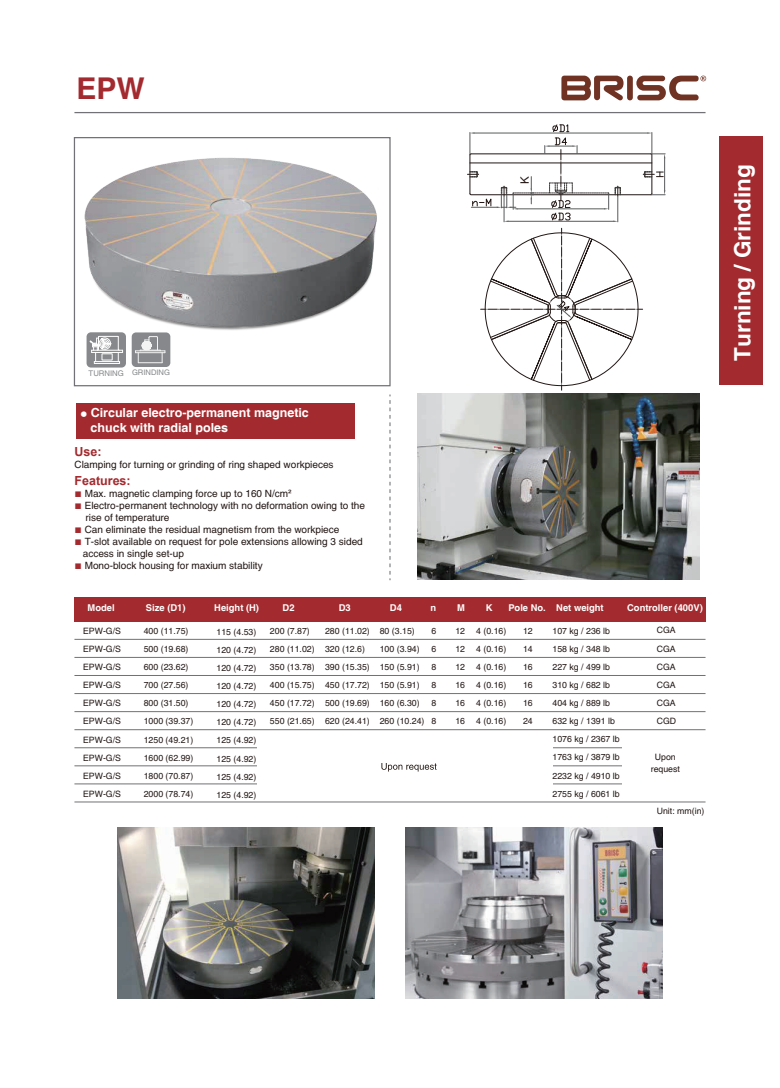
<style>
.page{position:relative;width:780px;height:1088px;background:#fff}
.page>*{position:absolute;margin:0;border:0;box-sizing:border-box;transform-origin:0 0}
.t1{font:700 30px "Helvetica";color:#a32a2e}
.t2{font:700 22.5px "Helvetica";color:#fff}
.t3{font:700 12.5px/15px "Helvetica";color:#fff}
.t4{font:700 12.5px "Arial";color:#a32a2e}
.t5{font:11.5px "Arial";color:#211613}
.t6{font:10px/12px "Helvetica Cyr Upright";color:#211613}
.t7{font:700 9.38px "Helvetica";color:#fff}
.t8{font:8.75px/18.1px "Helvetica Cyr Upright";color:#211613;text-align:justify}
.t9{font:8.75px/12.5px "Helvetica";color:#211613;text-align:center}
.t10{font:7.62px "Helvetica Cyr Upright";color:#86888b}
.s1{font-size:7.75px}
.s2{font-family:"Adobe Song Std";font-weight:300;font-size:7.5px}
.s3{font-family:"Adobe Song Std";font-weight:300;font-size:7.5px;color:#a32a2e}
.s4{font-family:"Arial";color:#221713}
</style>
<div class="page">
<hr style="left:74px;top:112px;width:631px;height:1px;background:#727276">
<div style="left:74px;top:597px;width:631px;height:25px;background:#a32a2e"></div>
<hr style="left:74px;top:639px;width:631px;height:1px;background:#727276">
<hr style="left:74px;top:657px;width:631px;height:1px;background:#727276">
<hr style="left:74px;top:675px;width:631px;height:1px;background:#727276">
<hr style="left:74px;top:711px;width:631px;height:1px;background:#727276">
<hr style="left:74px;top:747px;width:631px;height:1px;background:#727276">
<hr style="left:74px;top:729px;width:631px;height:1px;background:#727276">
<hr style="left:74px;top:783px;width:631px;height:1px;background:#727276">
<hr style="left:74px;top:693px;width:631px;height:1px;background:#727276">
<hr style="left:74px;top:765px;width:631px;height:1px;background:#727276">
<svg style="left:389px;top:394px;width:1px;height:186px"></svg>
<div style="left:76px;top:403px;width:279px;height:35px;background:#a32a2e"></div>
<img style="left:79px;top:137px;width:312px;height:204px">
<img style="left:417px;top:393px;width:282px;height:186px">
<div style="left:257px;top:736px;width:295px;height:69px;background:#fff"></div>
<svg style="left:381px;top:763px;width:55px;height:8px"></svg>
<div style="left:622px;top:736px;width:85px;height:69px;background:#fff"></div>
<hr style="left:74px;top:802px;width:631px;height:1px;background:#727276">
<img style="left:405px;top:827px;width:257px;height:172px">
<img style="left:118px;top:827px;width:257px;height:171px">
<div style="left:87px;top:332px;width:39px;height:35px;background:#86888b;border-radius:4px"></div>
<svg style="left:90px;top:336px;width:33px;height:28px"></svg>
<div style="left:132px;top:332px;width:38px;height:35px;background:#86888b;border-radius:4px"></div>
<svg style="left:135px;top:336px;width:31px;height:27px"></svg>
<svg style="left:480px;top:228px;width:162px;height:162px"></svg>
<svg style="left:467px;top:124px;width:198px;height:98px"></svg>
<svg style="left:561px;top:76px;width:145px;height:25px"></svg>
<div style="left:719px;top:137px;width:43px;height:248px;background:#a32a2e"></div>
<h1 class="t1" style="left:76px;top:71px;width:70px">EPW</h1>
<p class="t10" style="left:89px;top:368px;width:83px"><span class="s1">TURNING</span> GRINDING</p>
<h3 class="t3" style="left:90px;top:405px;width:220px;text-indent:-10px"><span class="s2">●</span> Circular electro-permanent magnetic chuck with radial poles</h3>
<h3 class="t4" style="left:74px;top:442px;width:29px">Use:</h3>
<p class="t6" style="left:74px;top:458px;width:260px">Clamping for turning or grinding of ring shaped workpieces</p>
<h3 class="t4" style="left:74px;top:472px;width:58px">Features:</h3>
<p class="t6" style="left:74px;top:488px;width:219px"><span class="s3">■</span> Max. magnetic clamping force up to 160 N/cm<span class="s4">²</span></p>
<p class="t6" style="left:86px;top:500px;width:281px;text-indent:-11px"><span class="s3">■</span> Electro-permanent technology with no deformation owing to the rise of temperature</p>
<p class="t6" style="left:74px;top:524px;width:266px"><span class="s3">■</span> Can eliminate the residual magnetism from the workpiece</p>
<p class="t6" style="left:83px;top:536px;width:281px;text-indent:-8px"><span class="s3">■</span> T-slot available on request for pole extensions allowing 3 sided access in single set-up</p>
<p class="t6" style="left:74px;top:560px;width:190px"><span class="s3">■</span> Mono-block housing for maxium stability</p>
<h3 class="t5" style="left:517px;top:184px;width:9px;rotate:-90deg">K</h3>
<h2 class="t2" style="left:728px;top:361px;width:198px;rotate:-90deg">Turning / Grinding</h2>
<p class="t7" style="left:88px;top:602px;width:29px">Model</p>
<p class="t7" style="left:146px;top:602px;width:41px">Size (D1)</p>
<p class="t7" style="left:214px;top:602px;width:46px">Height (H)</p>
<p class="t7" style="left:282px;top:602px;width:13px">D2</p>
<p class="t7" style="left:339px;top:602px;width:13px">D3</p>
<p class="t7" style="left:390px;top:602px;width:13px">D4</p>
<p class="t7" style="left:430px;top:602px;width:7px">n</p>
<p class="t7" style="left:457px;top:602px;width:9px">M</p>
<p class="t7" style="left:486px;top:602px;width:8px">K</p>
<p class="t7" style="left:508px;top:602px;width:97px">Pole No. Net weight</p>
<p class="t7" style="left:627px;top:602px;width:77px">Controller (400V)</p>
<p class="t8" style="left:83px;top:622px;width:39px">EPW-G/S EPW-G/S EPW-G/S EPW-G/S EPW-G/S EPW-G/S EPW-G/S EPW-G/S EPW-G/S EPW-G/S</p>
<p class="t8" style="left:144px;top:622px;width:51px;text-align:left">400 (11.75)<br>500 (19.68)<br>600 (23.62)<br>700 (27.56)<br>800 (31.50)<br>1000 (39.37)<br>1250 (49.21)<br>1600 (62.99)<br>1800 (70.87)<br>2000 (78.74)</p>
<p class="t8" style="left:216px;top:622px;width:41px">115 (4.53)<br>120 (4.72)<br>120 (4.72)<br>120 (4.72)<br>120 (4.72)<br>120 (4.72)<br>125 (4.92)<br>125 (4.92)<br>125 (4.92)<br>125 (4.92)</p>
<p class="t8" style="left:270px;top:621px;width:46px;text-align:left">200 (7.87)<br>280 (11.02)<br>350 (13.78)<br>400 (15.75)<br>450 (17.72)<br>550 (21.65)</p>
<p class="t8" style="left:325px;top:621px;width:46px;text-align:left">280 (11.02)<br>320 (12.6)<br>390 (15.35)<br>450 (17.72)<br>500 (19.69)<br>620 (24.41)</p>
<p class="t8" style="left:431px;top:621px;width:6px">6<br>6<br>8<br>8<br>8<br>8</p>
<p class="t8" style="left:455px;top:621px;width:11px">12<br>12<br>12<br>16<br>16<br>16</p>
<p class="t8" style="left:476px;top:621px;width:32px">4 (0.16)<br>4 (0.16)<br>4 (0.16)<br>4 (0.16)<br>4 (0.16)<br>4 (0.16)</p>
<p class="t8" style="left:523px;top:621px;width:11px">12<br>14<br>16<br>16<br>16<br>24</p>
<p class="t8" style="left:552px;top:621px;width:69px;text-align:left">107 kg / 236 lb<br>158 kg / 348 lb<br>227 kg / 499 lb<br>310 kg / 682 lb<br>404 kg / 889 lb<br>632 kg / 1391 lb<br>1076 kg / 2367 lb<br>1763 kg / 3879 lb<br>2232 kg / 4910 lb<br>2755 kg / 6061 lb</p>
<p class="t8" style="left:656px;top:621px;width:21px">CGA CGA CGA CGA CGA CGD</p>
<p class="t8" style="left:380px;top:622px;width:46px;text-align:left">80 (3.15)<br>100 (3.94)<br>150 (5.91)<br>150 (5.91)<br>160 (6.30)<br>260 (10.24)</p>
<p class="t9" style="left:650px;top:750px;width:31px">Upon request</p>
<p class="t8" style="left:656px;top:802px;width:49px">Unit: mm(in)</p>
</div>
